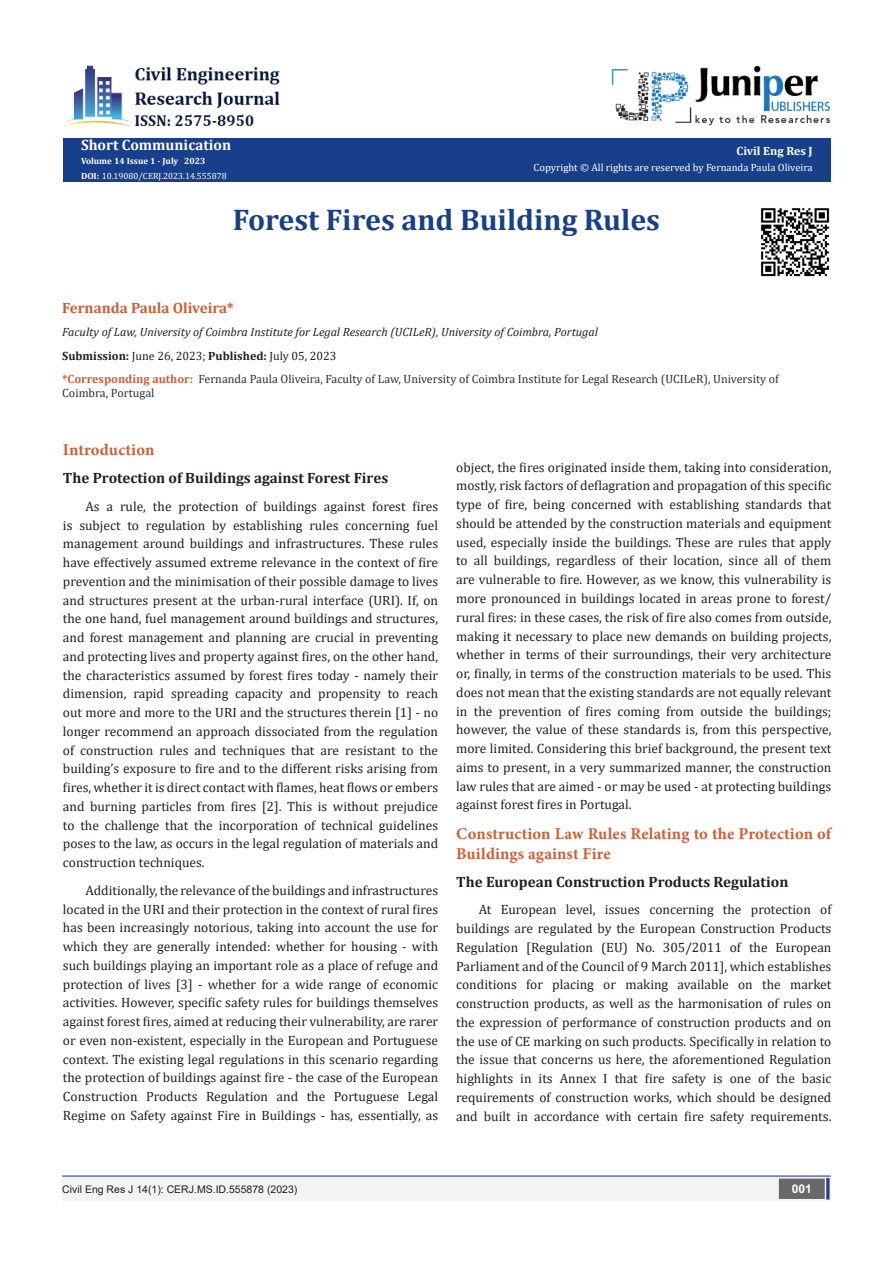
<style>
.page{position:relative;width:893px;height:1263px;background:#fff}
.page>*{position:absolute;margin:0;border:0;box-sizing:border-box;transform-origin:0 0}
.t1{font:700 30px "Cambria";color:#183f89}
.List_Paragraph{font:700 16.5px/20.2px "Minion Pro";letter-spacing:.005em;color:#ca5f37}
.List_Paragraph-2{font:700 15px "Cambria";color:#231f20}
.t2{font:700 15px "Cambria";color:#ca5f37}
.t3{font:700 15px "Cambria";color:#fff}
.t4{font:13.5px/18.8px "Cambria";color:#231f20;text-align:justify}
.t5{font:12px/14.4px "Cambria";color:#312f30}
.t6{font:italic 12px "Cambria";color:#231f20}
.t7{font:12px "Cambria";color:#231f20}
.t8{font:700 12px "Cambria";color:#fff}
.t9{font:700 12px "Arial";color:#fff}
.t10{font:10.5px "Cambria";color:#fff}
.t11{font:10.5px "Arial";color:#231f20}
.t12{font:9px "Cambria";color:#fff}
.t13{font:700 9px "Cambria";color:#fff}
.s1{font-weight:700}
.s2{font-weight:700;color:#ca5f37}
</style>
<div class="page">
<div style="left:63px;top:138px;width:768px;height:43px;background:#183f89"></div>
<hr style="left:62px;top:1175px;width:769px;height:1px;background:#253f8e">
<div style="left:62px;top:1177px;width:494px;height:24px;background:#f2f3f4"></div>
<div style="left:510px;top:1177px;width:321px;height:24px;background:#f2f3f4"></div>
<div style="left:780px;top:1179px;width:44px;height:19px;background:#68676a"></div>
<div style="left:779px;top:1178px;width:46px;height:21px;border:2px solid #68676a"></div>
<div style="left:826px;top:1178px;width:3px;height:21px;background:#253f8e;border:2px solid #253f8e"></div>
<img style="left:612px;top:65px;width:218px;height:61px">
<img style="left:63px;top:65px;width:217px;height:63px">
<img style="left:760px;top:208px;width:70px;height:69px">
<p class="t3" style="left:81px;top:135px;width:152px">Short Communication</p>
<p class="t13" style="left:81px;top:154px;width:126px">Volume 14 Issue 1 - July 2023</p>
<p class="t12" style="left:81px;top:171px;width:147px"><span class="s1">DOI:</span> 10.19080/CERJ.2023.14.555878</p>
<p class="t8" style="left:736px;top:142px;width:78px">Civil Eng Res J</p>
<p class="t10" style="left:534px;top:161px;width:281px">Copyright © All rights are reserved by Fernanda Paula Oliveira</p>
<p class="t1" style="left:233px;top:198px;width:429px">Forest Fires and Building Rules</p>
<p class="t2" style="left:62px;top:297px;width:173px">Fernanda Paula Oliveira*</p>
<p class="t6" style="left:62px;top:324px;width:537px">Faculty of Law, University of Coimbra Institute for Legal Research (UCILeR), University of Coimbra, Portugal</p>
<p class="t7" style="left:62px;top:348px;width:276px"><span class="s1">Submission:</span> June 26, 2023; <span class="s1">Published:</span> July 05, 2023</p>
<p class="t5" style="left:62px;top:372px;width:718px"><span class="s2">*Corresponding author:</span> Fernanda Paula Oliveira, Faculty of Law, University of Coimbra Institute for Legal Research (UCILeR), University of<br>Coimbra, Portugal</p>
<p class="List_Paragraph" style="left:63px;top:440px;width:93px">Introduction</p>
<p class="List_Paragraph-2" style="left:63px;top:467px;width:327px">The Protection of Buildings against Forest Fires</p>
<p class="t4" style="left:63px;top:497px;width:377px;text-indent:22px">As a rule, the protection of buildings against forest fires is subject to regulation by establishing rules concerning fuel management around buildings and infrastructures. These rules have effectively assumed extreme relevance in the context of fire prevention and the minimisation of their possible damage to lives and structures present at the urban-rural interface (URI). If, on the one hand, fuel management around buildings and structures, and forest management and planning are crucial in preventing and protecting lives and property against fires, on the other hand, the characteristics assumed by forest fires today - namely their dimension, rapid spreading capacity and propensity to reach out more and more to the URI and the structures therein [1] - no longer recommend an approach dissociated from the regulation of construction rules and techniques that are resistant to the building’s exposure to fire and to the different risks arising from fires, whether it is direct contact with flames, heat flows or embers and burning particles from fires [2]. This is without prejudice to the challenge that the incorporation of technical guidelines poses to the law, as occurs in the legal regulation of materials and construction techniques.</p>
<p class="t4" style="left:63px;top:881px;width:377px;text-indent:22px">Additionally, the relevance of the buildings and infrastructures located in the URI and their protection in the context of rural fires has been increasingly notorious, taking into account the use for which they are generally intended: whether for housing - with such buildings playing an important role as a place of refuge and protection of lives [3] - whether for a wide range of economic activities. However, specific safety rules for buildings themselves against forest fires, aimed at reducing their vulnerability, are rarer or even non-existent, especially in the European and Portuguese context. The existing legal regulations in this scenario regarding the protection of buildings against fire - the case of the European Construction Products Regulation and the Portuguese Legal Regime on Safety against Fire in Buildings - has, essentially, as</p>
<p class="t4" style="left:456px;top:458px;width:377px">object, the fires originated inside them, taking into consideration, mostly, risk factors of deflagration and propagation of this specific type of fire, being concerned with establishing standards that should be attended by the construction materials and equipment used, especially inside the buildings. These are rules that apply to all buildings, regardless of their location, since all of them are vulnerable to fire. However, as we know, this vulnerability is more pronounced in buildings located in areas prone to forest/ rural fires: in these cases, the risk of fire also comes from outside, making it necessary to place new demands on building projects, whether in terms of their surroundings, their very architecture or, finally, in terms of the construction materials to be used. This does not mean that the existing standards are not equally relevant in the prevention of fires coming from outside the buildings; however, the value of these standards is, from this perspective, more limited. Considering this brief background, the present text aims to present, in a very summarized manner, the construction law rules that are aimed - or may be used - at protecting buildings against forest fires in Portugal.</p>
<p class="List_Paragraph" style="left:456px;top:823px;width:377px">Construction Law Rules Relating to the Protection of<br>Buildings against Fire</p>
<p class="List_Paragraph-2" style="left:456px;top:871px;width:334px">The European Construction Products Regulation</p>
<p class="t4" style="left:456px;top:900px;width:377px;text-indent:22px">At European level, issues concerning the protection of buildings are regulated by the European Construction Products Regulation [Regulation (EU) No. 305/2011 of the European Parliament and of the Council of 9 March 2011], which establishes conditions for placing or making available on the market construction products, as well as the harmonisation of rules on the expression of performance of construction products and on the use of CE marking on such products. Specifically in relation to the issue that concerns us here, the aforementioned Regulation highlights in its Annex I that fire safety is one of the basic requirements of construction works, which should be designed and built in accordance with certain fire safety requirements.</p>
<p class="t11" style="left:62px;top:1182px;width:237px">Civil Eng Res J 14(1): CERJ.MS.ID.555878 (2023)</p>
<p class="t9" style="left:792px;top:1180px;width:22px">001</p>
</div>
